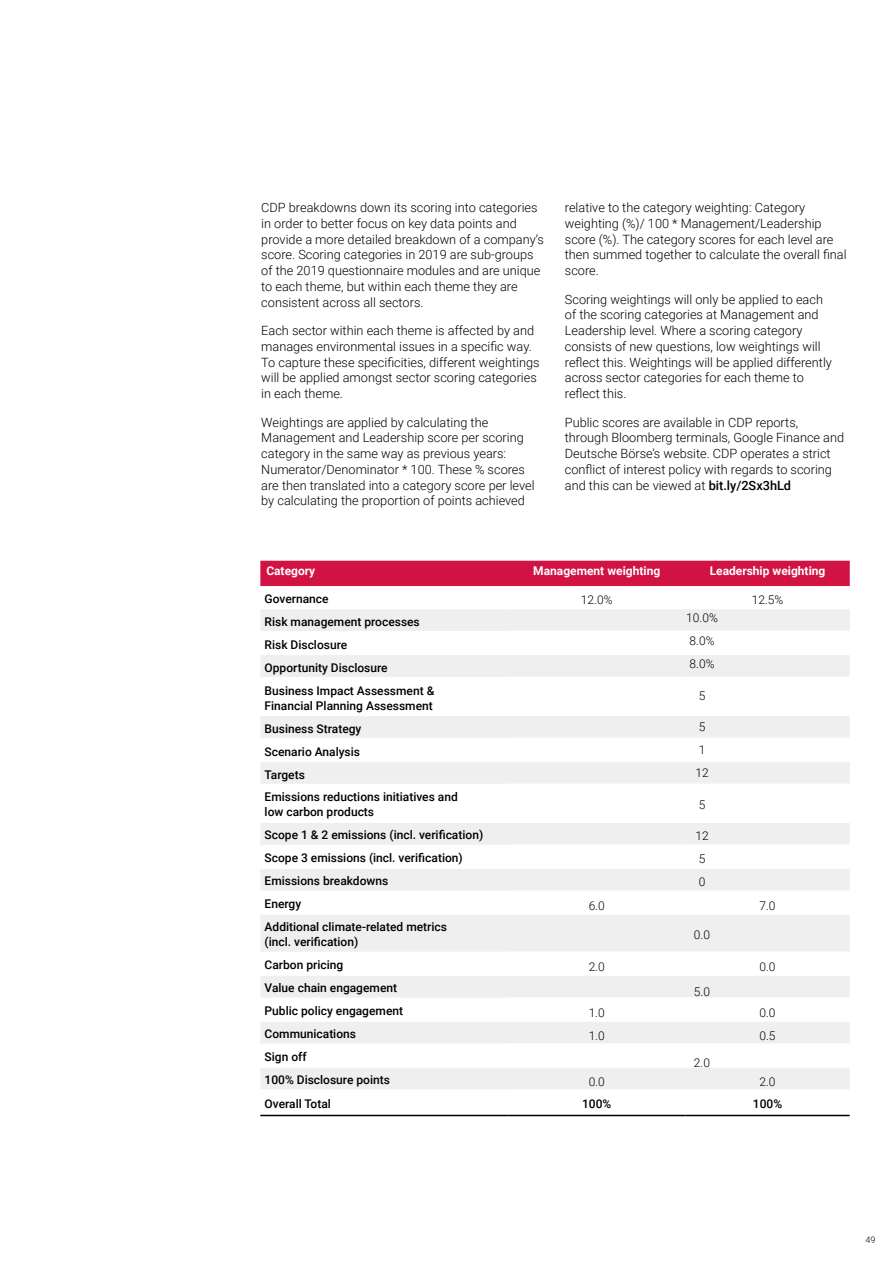
<style>
.page{position:relative;width:893px;height:1263px;background:#fff}
.page>*{position:absolute;margin:0;border:0;box-sizing:border-box;transform-origin:0 0}
.t1{font:300 12.75px/15.8px "Roboto";color:#000}
.t2{font:500 12px/23px "Roboto";color:#000}
.t3{font:300 12px/23px "Roboto";color:#000}
.t4{font:700 12px "Roboto";color:#fff}
.t5{font:300 9px "Roboto";color:#000}
.s1{font-weight:500}
</style>
<div class="page">
<div style="left:260px;top:561px;width:590px;height:25px;background:#d11242"></div>
<svg style="left:260px;top:609px;width:590px;height:480px;fill:#f2f2f2"></svg>
<hr style="left:260px;top:631px;width:248px;height:1px;background:#fff">
<hr style="left:260px;top:677px;width:248px;height:1px;background:#fff">
<hr style="left:260px;top:738px;width:248px;height:1px;background:#fff">
<hr style="left:260px;top:784px;width:248px;height:1px;background:#fff">
<hr style="left:260px;top:845px;width:248px;height:1px;background:#fff">
<hr style="left:260px;top:891px;width:248px;height:1px;background:#fff">
<hr style="left:260px;top:952px;width:248px;height:1px;background:#fff">
<hr style="left:260px;top:998px;width:248px;height:1px;background:#fff">
<hr style="left:260px;top:1044px;width:248px;height:1px;background:#fff">
<hr style="left:508px;top:631px;width:177px;height:1px;background:#fff">
<hr style="left:685px;top:631px;width:165px;height:1px;background:#fff">
<hr style="left:260px;top:654px;width:248px;height:1px;background:#fff">
<hr style="left:508px;top:677px;width:177px;height:1px;background:#fff">
<hr style="left:685px;top:677px;width:165px;height:1px;background:#fff">
<hr style="left:260px;top:715px;width:248px;height:1px;background:#fff">
<hr style="left:508px;top:737px;width:177px;height:2px;background:#fff">
<hr style="left:685px;top:737px;width:165px;height:2px;background:#fff">
<hr style="left:260px;top:760px;width:248px;height:2px;background:#fff">
<hr style="left:508px;top:783px;width:177px;height:2px;background:#fff">
<hr style="left:685px;top:783px;width:165px;height:2px;background:#fff">
<hr style="left:260px;top:821px;width:248px;height:2px;background:#fff">
<hr style="left:508px;top:844px;width:177px;height:2px;background:#fff">
<hr style="left:685px;top:844px;width:165px;height:2px;background:#fff">
<hr style="left:260px;top:867px;width:248px;height:2px;background:#fff">
<hr style="left:508px;top:890px;width:177px;height:2px;background:#fff">
<hr style="left:685px;top:890px;width:165px;height:2px;background:#fff">
<hr style="left:260px;top:913px;width:248px;height:2px;background:#fff">
<hr style="left:508px;top:951px;width:177px;height:2px;background:#fff">
<hr style="left:685px;top:951px;width:165px;height:2px;background:#fff">
<hr style="left:260px;top:974px;width:248px;height:2px;background:#fff">
<hr style="left:508px;top:997px;width:177px;height:2px;background:#fff">
<hr style="left:685px;top:997px;width:165px;height:2px;background:#fff">
<hr style="left:260px;top:1020px;width:248px;height:2px;background:#fff">
<hr style="left:508px;top:1043px;width:177px;height:2px;background:#fff">
<hr style="left:685px;top:1043px;width:165px;height:2px;background:#fff">
<hr style="left:260px;top:1066px;width:248px;height:2px;background:#fff">
<hr style="left:508px;top:654px;width:177px;height:1px;background:#fff">
<hr style="left:685px;top:654px;width:165px;height:1px;background:#fff">
<hr style="left:508px;top:715px;width:177px;height:1px;background:#fff">
<hr style="left:685px;top:715px;width:165px;height:1px;background:#fff">
<hr style="left:508px;top:760px;width:177px;height:2px;background:#fff">
<hr style="left:685px;top:760px;width:165px;height:2px;background:#fff">
<hr style="left:508px;top:821px;width:177px;height:2px;background:#fff">
<hr style="left:685px;top:821px;width:165px;height:2px;background:#fff">
<hr style="left:508px;top:867px;width:177px;height:2px;background:#fff">
<hr style="left:685px;top:867px;width:165px;height:2px;background:#fff">
<hr style="left:508px;top:913px;width:177px;height:2px;background:#fff">
<hr style="left:685px;top:913px;width:165px;height:2px;background:#fff">
<hr style="left:508px;top:974px;width:177px;height:2px;background:#fff">
<hr style="left:685px;top:974px;width:165px;height:2px;background:#fff">
<hr style="left:508px;top:1020px;width:177px;height:2px;background:#fff">
<hr style="left:685px;top:1020px;width:165px;height:2px;background:#fff">
<hr style="left:508px;top:1066px;width:177px;height:2px;background:#fff">
<hr style="left:685px;top:1066px;width:165px;height:2px;background:#fff">
<hr style="left:260px;top:1115px;width:248px;height:1px;background:#000">
<hr style="left:508px;top:1115px;width:177px;height:1px;background:#000">
<hr style="left:685px;top:1115px;width:165px;height:1px;background:#000">
<p class="t1" style="left:261px;top:199px;width:284px">CDP breakdowns down its scoring into categories in order to better focus on key data points and provide a more detailed breakdown of a company’s score. Scoring categories in 2019 are sub-groups of the 2019 questionnaire modules and are unique to each theme, but within each theme they are consistent across all sectors.</p>
<p class="t1" style="left:261px;top:322px;width:280px">Each sector within each theme is affected by and manages environmental issues in a specific way.<br>To capture these specificities, different weightings will be applied amongst sector scoring categories in each theme.</p>
<p class="t1" style="left:261px;top:414px;width:275px">Weightings are applied by calculating the Management and Leadership score per scoring category in the same way as previous years:<br>Numerator/Denominator * 100. These % scores are then translated into a category score per level by calculating the proportion of points achieved</p>
<p class="t1" style="left:565px;top:199px;width:283px">relative to the category weighting: Category weighting (%)/ 100 * Management/Leadership score (%). The category scores for each level are then summed together to calculate the overall final score.</p>
<p class="t1" style="left:565px;top:291px;width:269px">Scoring weightings will only be applied to each of the scoring categories at Management and Leadership level. Where a scoring category consists of new questions, low weightings will reflect this. Weightings will be applied differently across sector categories for each theme to reflect this.</p>
<p class="t1" style="left:565px;top:414px;width:281px">Public scores are available in CDP reports, through Bloomberg terminals, Google Finance and Deutsche Börse’s website. CDP operates a strict conflict of interest policy with regards to scoring and this can be viewed at <span class="s1">bit.ly/2Sx3hLd</span></p>
<p class="t4" style="left:266px;top:562px;width:50px">Category</p>
<p class="t4" style="left:533px;top:562px;width:128px">Management weighting</p>
<p class="t4" style="left:710px;top:562px;width:117px">Leadership weighting</p>
<p class="t2" style="left:265px;top:586px;width:65px">Governance</p>
<p class="t3" style="left:581px;top:588px;width:33px">12.0%</p>
<p class="t3" style="left:752px;top:588px;width:33px">12.5%</p>
<p class="t2" style="left:265px;top:609px;width:171px">Risk management processes<br>Risk Disclosure<br>Opportunity Disclosure<br>Business Impact Assessment &amp;</p>
<p class="t2" style="left:265px;top:693px;width:195px">Financial Planning Assessment<br>Business Strategy<br>Scenario Analysis<br>Targets<br>Emissions reductions initiatives and</p>
<p class="t2" style="left:265px;top:800px;width:220px">low carbon products<br>Scope 1 &amp; 2 emissions (incl. verification)<br>Scope 3 emissions (incl. verification)<br>Emissions breakdowns<br>Energy</p>
<p class="t3" style="left:686px;top:605px;width:33px">10.0%<br>8.0%<br>8.0%</p>
<p class="t3" style="left:699px;top:683px;width:8px">5</p>
<p class="t3" style="left:695px;top:715px;width:15px">5<br>1<br>12</p>
<p class="t3" style="left:699px;top:792px;width:8px">5</p>
<p class="t3" style="left:695px;top:824px;width:15px">12<br>5<br>0</p>
<p class="t3" style="left:589px;top:894px;width:18px">6.0</p>
<p class="t3" style="left:759px;top:894px;width:18px">7.0</p>
<p class="t2" style="left:265px;top:919px;width:184px;line-height:15px">Additional climate-related metrics (incl. verification)</p>
<p class="t2" style="left:265px;top:953px;width:80px">Carbon pricing</p>
<p class="t3" style="left:589px;top:954px;width:18px">2.0</p>
<p class="t3" style="left:759px;top:954px;width:18px">0.0</p>
<p class="t2" style="left:265px;top:976px;width:140px">Value chain engagement<br>Public policy engagement</p>
<p class="t3" style="left:694px;top:923px;width:18px">0.0</p>
<p class="t3" style="left:694px;top:979px;width:18px">5.0</p>
<p class="t3" style="left:589px;top:1000px;width:18px">1.0</p>
<p class="t3" style="left:759px;top:1000px;width:18px">0.0</p>
<p class="t2" style="left:265px;top:1022px;width:93px">Communications</p>
<p class="t3" style="left:589px;top:1023px;width:18px">1.0</p>
<p class="t3" style="left:759px;top:1023px;width:18px">0.5</p>
<p class="t2" style="left:265px;top:1045px;width:127px">Sign off<br>100% Disclosure points</p>
<p class="t3" style="left:694px;top:1051px;width:18px">2.0</p>
<p class="t3" style="left:589px;top:1069px;width:18px">0.0</p>
<p class="t3" style="left:759px;top:1069px;width:18px">2.0</p>
<p class="t2" style="left:265px;top:1092px;width:68px">Overall Total</p>
<p class="t2" style="left:582px;top:1092px;width:31px">100%</p>
<p class="t2" style="left:753px;top:1092px;width:31px">100%</p>
<p class="t5" style="left:865px;top:1233px;width:11px">49</p>
</div>
